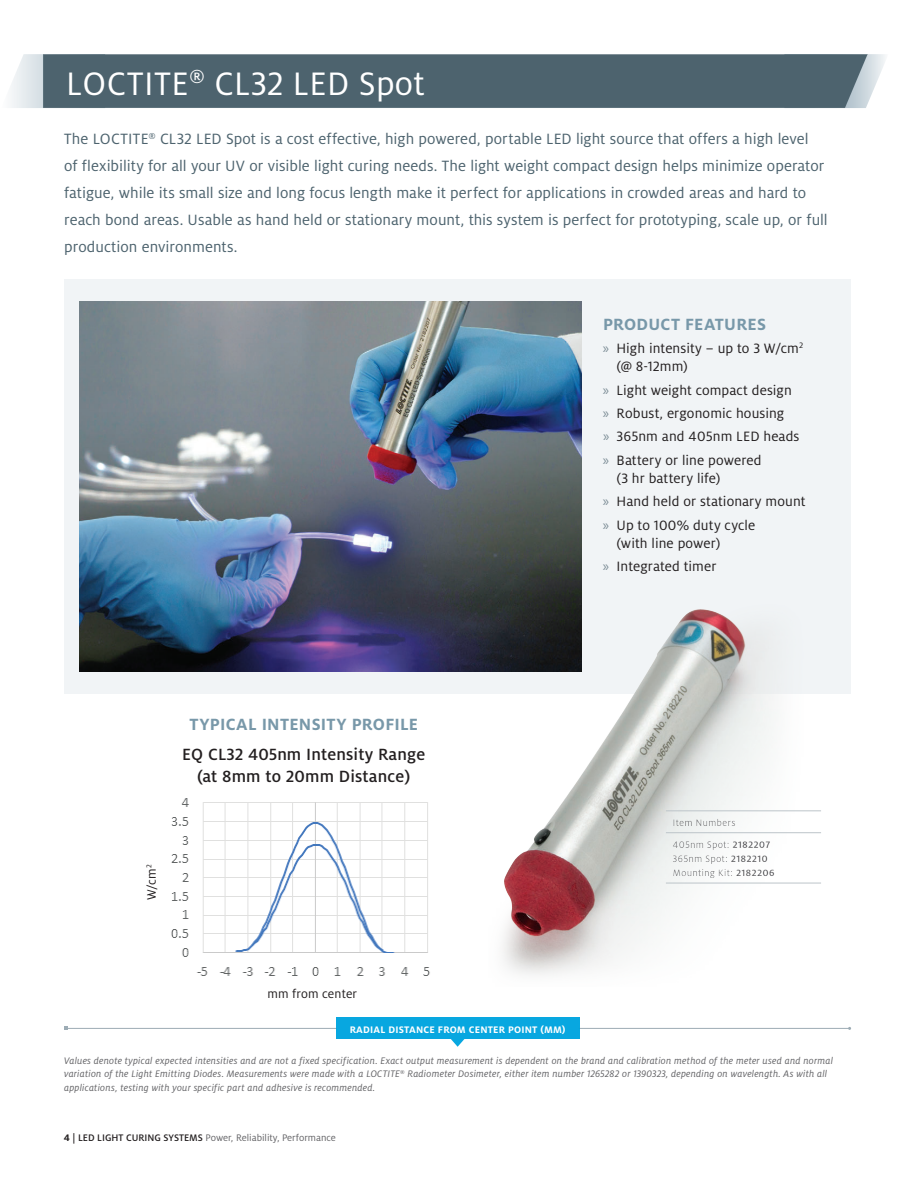
<style>
.page{position:relative;width:919px;height:1189px;background:#fff}
.page>*{position:absolute;margin:0;border:0;box-sizing:border-box;transform-origin:0 0}
.t1{font:36px "Henkel Milo";letter-spacing:.01em;color:#fff}
.t2{font:500 18px/21.6px "Henkel Milo";letter-spacing:.01em;color:#231f20;text-align:center}
.t3{font:700 18px "Henkel Milo";letter-spacing:.015em;color:#7898a9}
.t4{font:16.5px/27px "Henkel Milo";letter-spacing:.005em;color:#4d636e}
.t5{font:15px/23.4px "Henkel Milo";letter-spacing:.005em;color:#231f20}
.t6{font:13.5px "Henkel Milo";letter-spacing:.01em;color:#231f20}
.t7{font:italic 10.5px/13.5px "Henkel Milo";letter-spacing:.015em;color:#636366}
.t8{font:10.5px/21.9px "Henkel Milo";letter-spacing:.015em;color:#636366}
.t9{font:700 10.5px "Henkel Milo";letter-spacing:.02em;color:#fff}
.s1{font-family:"Myriad Pro";color:#7b8c95}
.s2{font-weight:700}
.s3{font-weight:700;color:#231f20}
.s4{font-weight:500;color:#231f20}
</style>
<div class="page">
<hr style="left:66px;top:1028px;width:783px;height:1px;background:#9dacb5">
<div style="left:336px;top:1017px;width:243px;height:22px;background:#08a7e0"></div>
<svg style="left:451px;top:1039px;width:14px;height:8px"></svg>
<img style="left:171px;top:798px;width:259px;height:178px">
<div style="left:64px;top:279px;width:787px;height:414px;background:#f1f4f6"></div>
<svg style="left:11px;top:54px;width:32px;height:54px"></svg>
<svg style="left:868px;top:54px;width:17px;height:48px"></svg>
<div style="left:43px;top:54px;width:825px;height:54px;background:#4d636e"></div>
<img style="left:79px;top:302px;width:503px;height:369px">
<img style="left:488px;top:588px;width:316px;height:387px">
<hr style="left:666px;top:810px;width:155px;height:1px;background:#bcc4c9">
<hr style="left:666px;top:832px;width:155px;height:1px;background:#bcc4c9">
<hr style="left:666px;top:883px;width:155px;height:1px;background:#bcc4c9">
<h1 class="t1" style="left:66px;top:64px;width:360px">LOCTITE<sup>®</sup> CL32 LED Spot</h1>
<p class="t4" style="left:64px;top:126px;width:765px">The LOCTITE<sup>®</sup> CL32 LED Spot is a cost effective, high powered, portable LED light source that offers a high level<br>of flexibility for all your UV or visible light curing needs. The light weight compact design helps minimize operator fatigue, while its small size and long focus length make it perfect for applications in crowded areas and hard to reach bond areas. Usable as hand held or stationary mount, this system is perfect for prototyping, scale up, or full production environments.</p>
<p class="t3" style="left:603px;top:314px;width:164px">PRODUCT FEATURES</p>
<p class="t5" style="left:616px;top:340px;width:188px;line-height:18px;text-indent:-14px"><span class="s1">»</span> High intensity – up to 3 W/cm<sup>2 </sup>(@ 8-12mm)</p>
<p class="t5" style="left:603px;top:378px;width:198px"><span class="s1">»</span> Light weight compact design <span class="s1">»</span> Robust, ergonomic housing<br><span class="s1">»</span> 365nm and 405nm LED heads <span class="s1">»</span> Battery or line powered</p>
<p class="t5" style="left:603px;top:466px;width:204px;text-indent:14px">(3 hr battery life)<br><span class="s1">»</span> Hand held or stationary mount <span class="s1">»</span> Up to 100% duty cycle</p>
<p class="t5" style="left:603px;top:531px;width:119px;text-align:right">(with line power)<br><span class="s1">»</span> Integrated timer</p>
<p class="t3" style="left:189px;top:714px;width:230px">TYPICAL INTENSITY PROFILE</p>
<p class="t2" style="left:182px;top:743px;width:245px">EQ CL32 405nm Intensity Range (at 8mm to 20mm Distance)</p>
<p class="t6" style="left:144px;top:900px;width:37px;rotate:-90deg">W/cm<sup>2</sup></p>
<p class="t6" style="left:267px;top:986px;width:91px">mm from center</p>
<p class="t9" style="left:350px;top:1023px;width:217px">RADIAL DISTANCE FROM CENTER POINT (MM)</p>
<p class="t8" style="left:672px;top:812px;width:99px">Item Numbers<br>405nm Spot: <span class="s2">2182207</span></p>
<p class="t8" style="left:672px;top:852px;width:104px;line-height:14.2px">365nm Spot: <span class="s2">2182210<br></span>Mounting Kit: <span class="s2">2182206</span></p>
<p class="t7" style="left:64px;top:1054px;width:770px">Values denote typical expected intensities and are not a fixed specification. Exact output measurement is dependent on the brand and calibration method of the meter used and normal variation of the Light Emitting Diodes. Measurements were made with a LOCTITE<sup>®</sup> Radiometer Dosimeter, either item number 1265282 or 1390323, depending on wavelength. As with all applications, testing with your specific part and adhesive is recommended.</p>
<p class="t8" style="left:64px;top:1126px;width:274px"><span class="s3">4</span> <span class="s4">| LED LIGHT CURING SYSTEMS</span> Power, Reliability, Performance</p>
</div>
